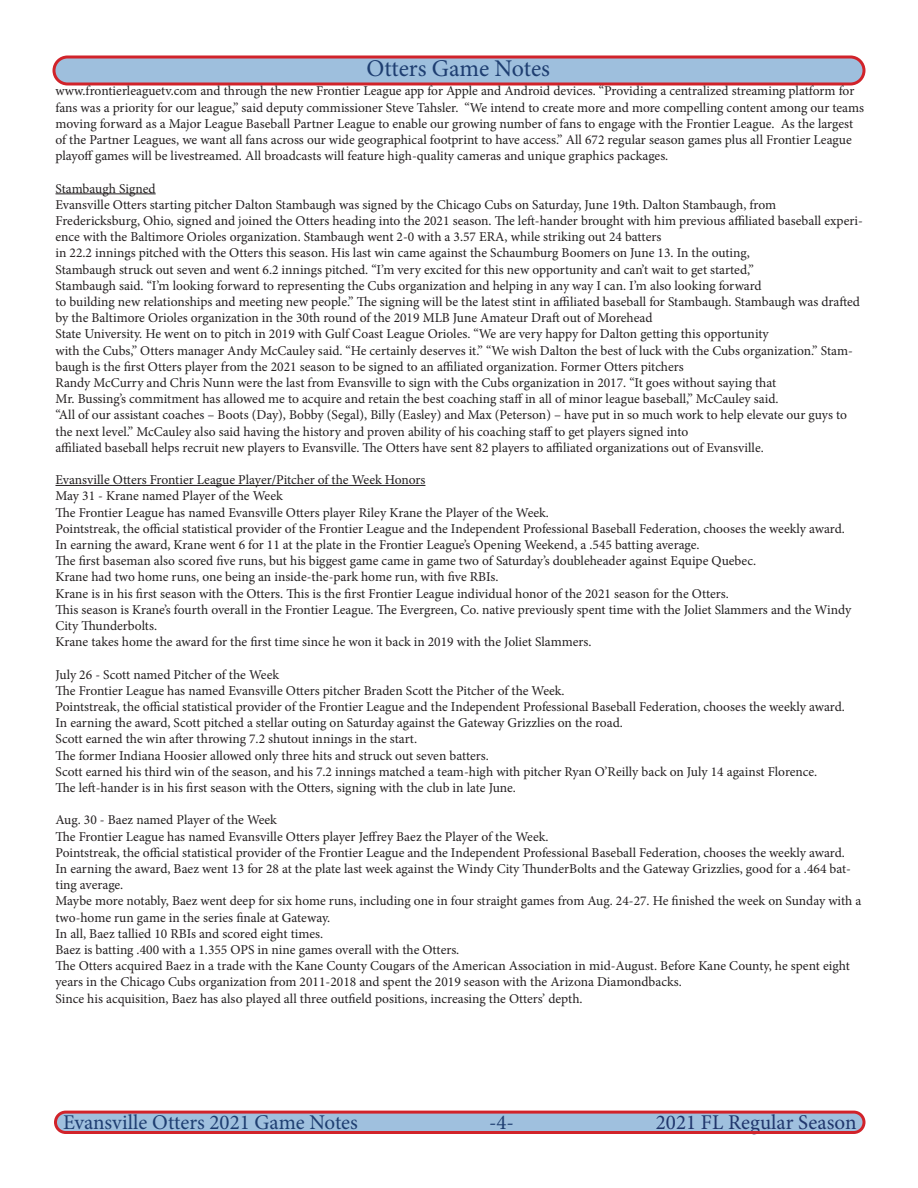
<style>
.page{position:relative;width:918px;height:1188px;background:#fff}
.page>*{position:absolute;margin:0;border:0;box-sizing:border-box;transform-origin:0 0}
.t1{font:24px "Minion Pro";letter-spacing:-.005em;color:#1e3e71}
.t2{font:21px "Minion Pro";color:#1e3e71}
.t3{font:21px "Minion Pro";color:#20366c}
.t4{font:13.5px/16.2px "Minion Pro";color:#231f20}
</style>
<div class="page">
<div style="left:54px;top:57px;width:810px;height:27px;background:#9ebfdd;border-radius:14px"></div>
<div style="left:52px;top:56px;width:814px;height:30px;border:3px solid #d1232a;border-radius:14px"></div>
<div style="left:55px;top:1112px;width:809px;height:21px;background:#9fc0de;border-radius:10px"></div>
<div style="left:54px;top:1111px;width:812px;height:23px;border:3px solid #d1232a;border-radius:10px"></div>
<hr style="left:56px;top:194px;width:100px;height:1px;background:#231f20">
<hr style="left:56px;top:485px;width:369px;height:1px;background:#231f20">
<p class="t1" style="left:366px;top:52px;width:185px">Otters Game Notes</p>
<p class="t4" style="left:56px;top:83px;width:810px">www.frontierleaguetv.com and through the new Frontier League app for Apple and Android devices. “Providing a centralized streaming platform for fans was a priority for our league,” said deputy commissioner Steve Tahsler. “We intend to create more and more compelling content among our teams moving forward as a Major League Baseball Partner League to enable our growing number of fans to engage with the Frontier League. As the largest of the Partner Leagues, we want all fans across our wide geographical footprint to have access.” All 672 regular season games plus all Frontier League playoff games will be livestreamed. All broadcasts will feature high-quality cameras and unique graphics packages.</p>
<p class="t4" style="left:56px;top:180px;width:102px">Stambaugh Signed</p>
<p class="t4" style="left:56px;top:196px;width:722px">Evansville Otters starting pitcher Dalton Stambaugh was signed by the Chicago Cubs on Saturday, June 19th. Dalton Stambaugh, from</p>
<p class="t4" style="left:56px;top:213px;width:809px">Fredericksburg, Ohio, signed and joined the Otters heading into the 2021 season. The left-hander brought with him previous affiliated baseball experi&shy;ence with the Baltimore Orioles organization. Stambaugh went 2-0 with a 3.57 ERA, while striking out 24 batters</p>
<p class="t4" style="left:56px;top:245px;width:696px">in 22.2 innings pitched with the Otters this season. His last win came against the Schaumburg Boomers on June 13. In the outing,</p>
<p class="t4" style="left:56px;top:261px;width:700px">Stambaugh struck out seven and went 6.2 innings pitched. “I’m very excited for this new opportunity and can’t wait to get started,”</p>
<p class="t4" style="left:56px;top:277px;width:708px">Stambaugh said. “I’m looking forward to representing the Cubs organization and helping in any way I can. I’m also looking forward</p>
<p class="t4" style="left:56px;top:294px;width:806px">to building new relationships and meeting new people.” The signing will be the latest stint in affiliated baseball for Stambaugh. Stambaugh was drafted by the Baltimore Orioles organization in the 30th round of the 2019 MLB June Amateur Draft out of Morehead</p>
<p class="t4" style="left:56px;top:326px;width:715px">State University. He went on to pitch in 2019 with Gulf Coast League Orioles. “We are very happy for Dalton getting this opportunity</p>
<p class="t4" style="left:56px;top:342px;width:799px">with the Cubs,” Otters manager Andy McCauley said. “He certainly deserves it.” “We wish Dalton the best of luck with the Cubs organization.” Stam&shy;baugh is the first Otters player from the 2021 season to be signed to an affiliated organization. Former Otters pitchers</p>
<p class="t4" style="left:56px;top:375px;width:722px">Randy McCurry and Chris Nunn were the last from Evansville to sign with the Cubs organization in 2017. “It goes without saying that</p>
<p class="t4" style="left:56px;top:391px;width:724px">Mr. Bussing’s commitment has allowed me to acquire and retain the best coaching staff in all of minor league baseball,” McCauley said.</p>
<p class="t4" style="left:56px;top:407px;width:793px">“All of our assistant coaches – Boots (Day), Bobby (Segal), Billy (Easley) and Max (Peterson) – have put in so much work to help elevate our guys to the next level.” McCauley also said having the history and proven ability of his coaching staff to get players signed into</p>
<p class="t4" style="left:56px;top:439px;width:710px">affiliated baseball helps recruit new players to Evansville. The Otters have sent 82 players to affiliated organizations out of Evansville.</p>
<p class="t4" style="left:56px;top:472px;width:371px">Evansville Otters Frontier League Player/Pitcher of the Week Honors</p>
<p class="t4" style="left:56px;top:488px;width:229px">May 31 - Krane named Player of the Week</p>
<p class="t4" style="left:56px;top:504px;width:495px">The Frontier League has named Evansville Otters player Riley Krane the Player of the Week.</p>
<p class="t4" style="left:56px;top:520px;width:791px">Pointstreak, the official statistical provider of the Frontier League and the Independent Professional Baseball Federation, chooses the weekly award.</p>
<p class="t4" style="left:56px;top:537px;width:645px">In earning the award, Krane went 6 for 11 at the plate in the Frontier League’s Opening Weekend, a .545 batting average.</p>
<p class="t4" style="left:56px;top:553px;width:702px">The first baseman also scored five runs, but his biggest game came in game two of Saturday’s doubleheader against Equipe Quebec.</p>
<p class="t4" style="left:56px;top:569px;width:445px">Krane had two home runs, one being an inside-the-park home run, with five RBIs.</p>
<p class="t4" style="left:56px;top:585px;width:675px">Krane is in his first season with the Otters. This is the first Frontier League individual honor of the 2021 season for the Otters.</p>
<p class="t4" style="left:56px;top:601px;width:797px">This season is Krane’s fourth overall in the Frontier League. The Evergreen, Co. native previously spent time with the Joliet Slammers and the Windy<br>City Thunderbolts.</p>
<p class="t4" style="left:56px;top:634px;width:537px">Krane takes home the award for the first time since he won it back in 2019 with the Joliet Slammers.</p>
<p class="t4" style="left:56px;top:666px;width:225px">July 26 - Scott named Pitcher of the Week</p>
<p class="t4" style="left:56px;top:682px;width:511px">The Frontier League has named Evansville Otters pitcher Braden Scott the Pitcher of the Week.</p>
<p class="t4" style="left:56px;top:699px;width:791px">Pointstreak, the official statistical provider of the Frontier League and the Independent Professional Baseball Federation, chooses the weekly award.</p>
<p class="t4" style="left:56px;top:715px;width:569px">In earning the award, Scott pitched a stellar outing on Saturday against the Gateway Grizzlies on the road.</p>
<p class="t4" style="left:56px;top:731px;width:363px">Scott earned the win after throwing 7.2 shutout innings in the start.</p>
<p class="t4" style="left:56px;top:747px;width:435px">The former Indiana Hoosier allowed only three hits and struck out seven batters.</p>
<p class="t4" style="left:56px;top:763px;width:763px">Scott earned his third win of the season, and his 7.2 innings matched a team-high with pitcher Ryan O’Reilly back on July 14 against Florence.</p>
<p class="t4" style="left:56px;top:780px;width:462px">The left-hander is in his first season with the Otters, signing with the club in late June.</p>
<p class="t4" style="left:56px;top:812px;width:223px">Aug. 30 - Baez named Player of the Week</p>
<p class="t4" style="left:56px;top:828px;width:495px">The Frontier League has named Evansville Otters player Jeffrey Baez the Player of the Week.</p>
<p class="t4" style="left:56px;top:844px;width:791px">Pointstreak, the official statistical provider of the Frontier League and the Independent Professional Baseball Federation, chooses the weekly award.</p>
<p class="t4" style="left:56px;top:861px;width:797px">In earning the award, Baez went 13 for 28 at the plate last week against the Windy City ThunderBolts and the Gateway Grizzlies, good for a .464 bat&shy;ting average.</p>
<p class="t4" style="left:56px;top:893px;width:808px">Maybe more notably, Baez went deep for six home runs, including one in four straight games from Aug. 24-27. He finished the week on Sunday with a two-home run game in the series finale at Gateway.</p>
<p class="t4" style="left:56px;top:925px;width:269px">In all, Baez tallied 10 RBIs and scored eight times.</p>
<p class="t4" style="left:56px;top:942px;width:405px">Baez is batting .400 with a 1.355 OPS in nine games overall with the Otters.</p>
<p class="t4" style="left:56px;top:958px;width:796px">The Otters acquired Baez in a trade with the Kane County Cougars of the American Association in mid-August. Before Kane County, he spent eight years in the Chicago Cubs organization from 2011-2018 and spent the 2019 season with the Arizona Diamondbacks.</p>
<p class="t4" style="left:56px;top:990px;width:529px">Since his acquisition, Baez has also played all three outfield positions, increasing the Otters’ depth.</p>
<p class="t2" style="left:63px;top:1108px;width:296px">Evansville Otters 2021 Game Notes</p>
<p class="t2" style="left:489px;top:1108px;width:27px">-4-</p>
<p class="t3" style="left:656px;top:1108px;width:202px">2021 FL Regular Season</p>
</div>
